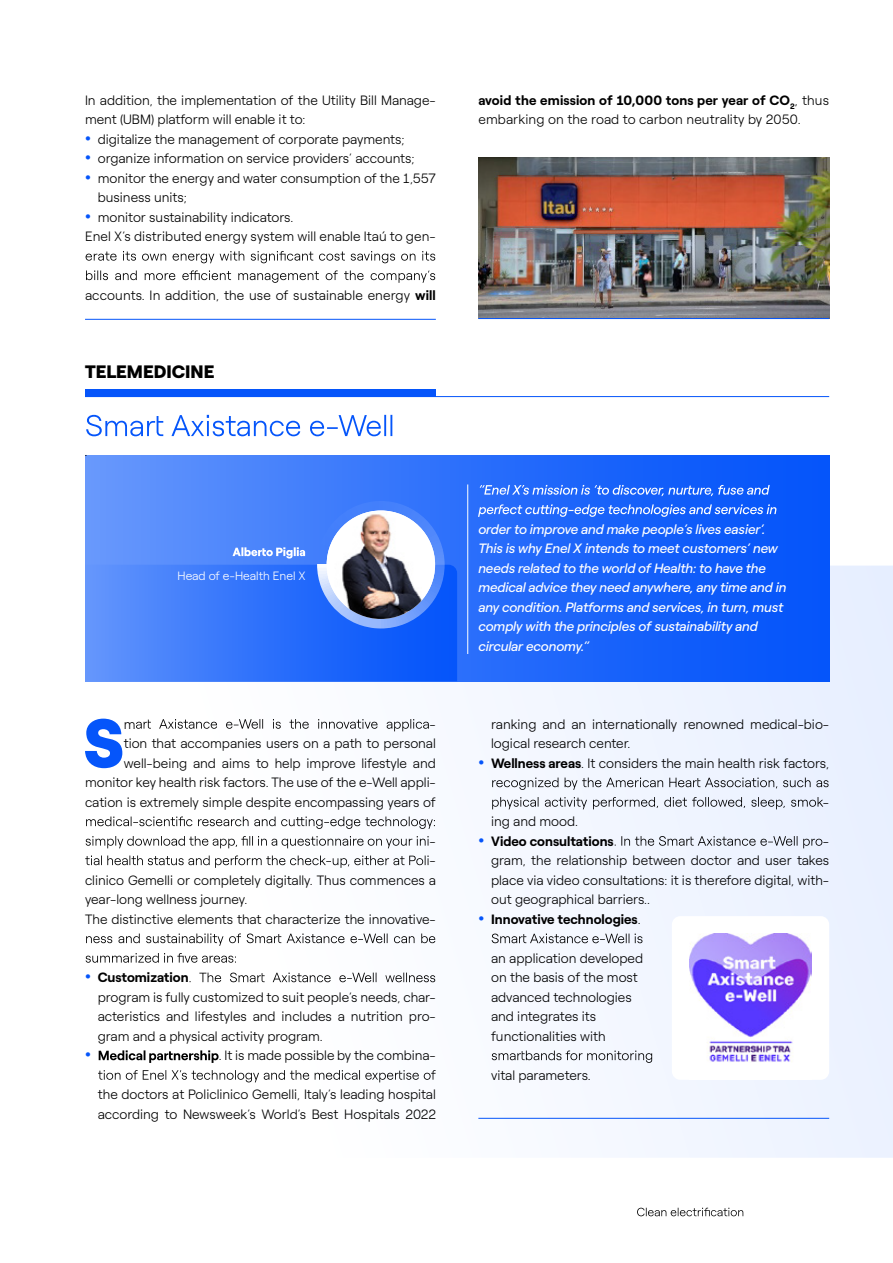
<style>
.page{position:relative;width:893px;height:1263px;background:#fff}
.page>*{position:absolute;margin:0;border:0;box-sizing:border-box;transform-origin:0 0}
.t1{font:900 69.15px "Roobert ENEL";color:#0555fa}
.t2{font:21px "Roobert ENEL";color:#0555fa}
.t3{font:900 18px "Roobert ENEL";color:#000}
.t4{font:300 13.5px/19.5px "Roobert ENEL";color:#000}
.t5{font:italic 13.5px/19.5px "Roobert ENEL";letter-spacing:-.01em;color:#fff}
.t6{font:700 13.5px "Roobert ENEL";color:#000}
.t7{font:italic 300 13.5px "Roobert ENEL";color:#000}
.t8{font:300 12px "Roobert ENEL";color:#fff}
.s1{font-weight:400;font-size:21px;color:#0555fa}
.s2{font-weight:700}
.s3{font-weight:300}
</style>
<div class="page">
<svg style="left:85px;top:566px;width:808px;height:592px"></svg>
<div style="left:85px;top:456px;width:744px;height:225px;background:linear-gradient(to right,#6395fc,#004ffa)"></div>
<svg style="left:85px;top:565px;width:372px;height:116px;background:#3576fb"></svg>
<svg style="left:86px;top:251px;width:349px;height:12px"></svg>
<svg style="left:86px;top:270px;width:349px;height:13px"></svg>
<hr style="left:85px;top:396px;width:744px;height:1px;background:#0555fa">
<svg style="left:86px;top:415px;width:306px;height:21px"></svg>
<hr style="left:467px;top:484px;width:1px;height:170px;background:#fff">
<svg style="left:480px;top:485px;width:290px;height:11px;background:#5188fb"></svg>
<svg style="left:478px;top:504px;width:299px;height:13px;background:#4d85fb"></svg>
<svg style="left:136px;top:719px;width:293px;height:12px"></svg>
<svg style="left:86px;top:816px;width:349px;height:13px"></svg>
<svg style="left:86px;top:836px;width:343px;height:12px"></svg>
<svg style="left:85px;top:855px;width:344px;height:13px"></svg>
<svg style="left:86px;top:933px;width:349px;height:13px"></svg>
<svg style="left:86px;top:953px;width:150px;height:10px"></svg>
<svg style="left:190px;top:972px;width:245px;height:10px"></svg>
<svg style="left:99px;top:1050px;width:120px;height:13px"></svg>
<svg style="left:98px;top:1070px;width:338px;height:12px"></svg>
<svg style="left:492px;top:777px;width:336px;height:13px"></svg>
<svg style="left:492px;top:797px;width:331px;height:12px"></svg>
<svg style="left:615px;top:836px;width:207px;height:12px"></svg>
<svg style="left:492px;top:933px;width:150px;height:10px"></svg>
<svg style="left:492px;top:1050px;width:160px;height:13px"></svg>
<hr style="left:478px;top:1118px;width:351px;height:1px;background:#0555fa">
<img style="left:478px;top:157px;width:351px;height:161px">
<hr style="left:478px;top:318px;width:351px;height:1px;background:#0555fa">
<div style="left:85px;top:390px;width:351px;height:7px;background:#0555fa"></div>
<svg style="left:232px;top:547px;width:73px;height:11px"></svg>
<svg style="left:317px;top:501px;width:128px;height:127px;background:#4983fa"></svg>
<img style="left:327px;top:510px;width:108px;height:109px;border-radius:54px">
<div style="left:672px;top:916px;width:157px;height:164px;background:#fff;border-radius:9px"></div>
<img style="left:690px;top:934px;width:121px;height:128px">
<hr style="left:85px;top:319px;width:351px;height:1px;background:#0555fa">
<svg style="left:637px;top:1208px;width:106px;height:8px"></svg>
<p class="t4" style="left:85px;top:89px;width:352px">In addition, the implementation of the Utility Bill Manage&shy;ment (UBM) platform will enable it to:</p>
<p class="t4" style="left:85px;top:128px;width:321px"><span class="s1">•</span> digitalize the management of corporate payments;</p>
<p class="t4" style="left:85px;top:148px;width:331px"><span class="s1">•</span> organize information on service providers’ accounts;</p>
<p class="t4" style="left:98px;top:167px;width:340px;text-indent:-13px"><span class="s1">•</span> monitor the energy and water consumption of the 1,557 business units;</p>
<p class="t4" style="left:85px;top:206px;width:352px"><span class="s1">•</span> monitor sustainability indicators.<br>Enel X’s distributed energy system will enable Itaú to gen-</p>
<p class="t4" style="left:85px;top:284px;width:352px">accounts. In addition, the use of sustainable energy <span class="s2">will</span></p>
<h3 class="t3" style="left:85px;top:357px;width:131px">TELEMEDICINE</h3>
<p class="t7" style="left:85px;top:441px;width:4px">.</p>
<p class="t8" style="left:178px;top:566px;width:130px">Head of e-Health Enel X</p>
<h1 class="t1" style="left:84px;top:689px;width:42px">S</h1>
<p class="t4" style="left:124px;top:713px;width:13px">m</p>
<p class="t4" style="left:85px;top:713px;width:352px;text-align:right">-<br>tion that accompanies users on a path to personal well-being and aims to help improve lifestyle and monitor key health risk factors. The use of the e-Well appli&shy;cation is extremely simple despite encompassing years of</p>
<p class="t4" style="left:430px;top:830px;width:8px">-</p>
<p class="t4" style="left:430px;top:850px;width:8px">-</p>
<p class="t4" style="left:85px;top:869px;width:352px">clinico Gemelli or completely digitally. Thus commences a</p>
<p class="t4" style="left:85px;top:888px;width:164px">year-long wellness journey.</p>
<p class="t4" style="left:85px;top:908px;width:352px">The distinctive elements that characterize the innovative-</p>
<p class="t4" style="left:98px;top:967px;width:340px;text-indent:-13px"><span class="s1">•</span> <span class="s2">Customization<br></span>program is fully customized to suit people’s needs, char&shy;acteristics and lifestyles and includes a nutrition pro&shy;gram and a physical activity program.</p>
<h2 class="t2" style="left:85px;top:1037px;width:7px">•</h2>
<p class="t4" style="left:219px;top:1045px;width:218px">. It is made possible by the combina-</p>
<p class="t4" style="left:98px;top:1084px;width:340px">the doctors at Policlinico Gemelli, Italy’s leading hospital according to Newsweek’s World’s Best Hospitals 2022</p>
<p class="t4" style="left:478px;top:89px;width:352px"><span class="s2">avoid the emission of 10,000 tons per year of CO</span><sub>2</sub>, thus embarking on the road to carbon neutrality by 2050.</p>
<p class="t5" style="left:478px;top:518px;width:310px">order to improve and make people’s lives easier’.<br>This is why Enel X intends to meet customers’ new needs related to the world of Health: to have the medical advice they need anywhere, any time and in any condition. Platforms and services, in turn, must comply with the principles of sustainability and circular economy.”</p>
<p class="t4" style="left:491px;top:713px;width:340px">ranking and an internationally renowned medical-bio&shy;logical research center.</p>
<p class="t4" style="left:478px;top:752px;width:352px"><span class="s1">•</span> <span class="s2">Wellness areas</span>. It considers the main health risk factors,</p>
<p class="t4" style="left:823px;top:791px;width:8px">-</p>
<p class="t4" style="left:491px;top:811px;width:88px">ing and mood.</p>
<p class="t6" style="left:478px;top:830px;width:137px"><span class="s1">•</span> Video consultations</p>
<p class="t4" style="left:491px;top:830px;width:340px;text-align:justify;text-indent:332px">- gram, the relationship between doctor and user takes place via video consultations: it is therefore digital, with&shy;out geographical barriers..</p>
<p class="t6" style="left:478px;top:908px;width:164px"><span class="s1">•</span> Innovative technologies<span class="s3">.</span></p>
<p class="t4" style="left:491px;top:947px;width:153px">an application developed on the basis of the most advanced technologies and integrates its functionalities with</p>
<p class="t4" style="left:491px;top:1064px;width:101px">vital parameters.</p>
</div>
